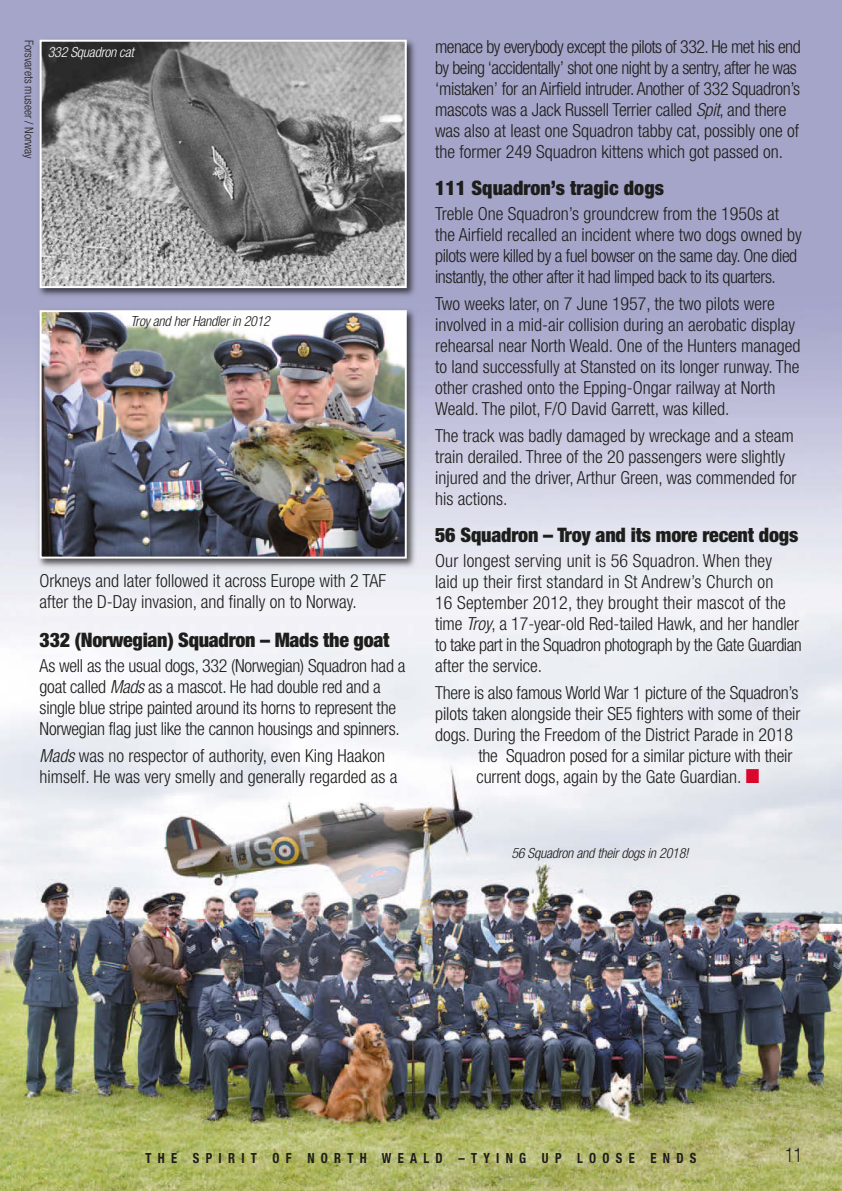
<style>
.page{position:relative;width:842px;height:1191px;background:#fff}
.page>*{position:absolute;margin:0;border:0;box-sizing:border-box;transform-origin:0 0}
.t1{font:900 condensed 20px "Helvetica Neue";letter-spacing:-.01em;color:#1d1d1b}
.t2{font:300 condensed 20px "Helvetica Neue";color:#1d1d1b;scale:.9 1}
.t3{font:300 condensed 18px/21px "Helvetica Neue";color:#1d1d1b}
.t4{font:300 condensed 18px/21px "Helvetica Neue";letter-spacing:-.02em;color:#1d1d1b}
.t5{font:300 condensed 18px/21px "Helvetica Neue";letter-spacing:-.025em;color:#1d1d1b}
.t6{font:italic 300 condensed 14px "Helvetica Neue";color:#1d1d1b}
.t7{font:700 condensed 14px "Helvetica Neue";letter-spacing:.5em;color:#1d1d1b;scale:.9 1}
.t8{font:italic 300 condensed 14px "Helvetica Neue";color:#fff}
.t9{font:300 condensed 12px "Helvetica Neue";color:#1d1d1b}
.s1{font-style:italic}
.s2{color:#da062b}
</style>
<div class="page">
<img style="left:0;top:0;width:842px;height:1191px">
<img style="left:32px;top:33px;width:389px;height:540px">
<img style="left:43px;top:43px;width:361px;height:242px">
<div style="left:40px;top:40px;width:367px;height:248px;border:2px solid #fff"></div>
<img style="left:43px;top:313px;width:361px;height:242px">
<div style="left:40px;top:310px;width:367px;height:248px;border:2px solid #fff"></div>
<p class="t9" style="left:33px;top:40px;width:121px;rotate:90deg">Forsvarets museer / Norway</p>
<p class="t8" style="left:48px;top:47px;width:90px">332 Squadron cat</p>
<p class="t4" style="left:435px;top:37px;width:367px">menace by everybody except the pilots of 332. He met his end by being ‘accidentally’ shot one night by a sentry, after he was ‘mistaken’ for an Airfield intruder. Another of 332 Squadron’s mascots was a Jack Russell Terrier called <span class="s1">Spit</span>, and there was also at least one Squadron tabby cat, possibly one of the former 249 Squadron kittens which got passed on.</p>
<p class="t1" style="left:435px;top:180px;width:230px">111 Squadron’s tragic dogs</p>
<p class="t5" style="left:435px;top:205px;width:368px">Treble One Squadron’s groundcrew from the 1950s at the Airfield recalled an incident where two dogs owned by pilots were killed by a fuel bowser on the same day. One died instantly, the other after it had limped back to its quarters.</p>
<p class="t3" style="left:435px;top:294px;width:341px">Two weeks later, on 7 June 1957, the two pilots were</p>
<p class="t6" style="left:130px;top:316px;width:144px">Troy and herHandlerin 2012</p>
<p class="t3" style="left:435px;top:315px;width:361px">involved in a mid-air collision during an aerobatic display</p>
<p class="t3" style="left:435px;top:336px;width:367px">rehearsal near North Weald. One of the Hunters managed</p>
<p class="t3" style="left:435px;top:357px;width:366px">to land successfully at Stansted on its longer runway. The</p>
<p class="t3" style="left:435px;top:378px;width:342px">other crashed onto the Epping-Ongar railway at North</p>
<p class="t3" style="left:435px;top:399px;width:296px">Weald. The pilot, F/O David Garrett, was killed.</p>
<p class="t3" style="left:435px;top:426px;width:360px">The track was badly damaged by wreckage and a steam</p>
<p class="t3" style="left:435px;top:447px;width:363px">train derailed. Three of the 20 passengers were slightly injured and the driver, Arthur Green, was commended for his actions.</p>
<p class="t1" style="left:435px;top:527px;width:365px">56 Squadron – Troy and its more recent dogs</p>
<p class="t3" style="left:435px;top:551px;width:338px">Our longest serving unit is 56 Squadron. When they</p>
<p class="t3" style="left:40px;top:572px;width:348px">Orkneys and later followed it across Europe with 2 TAF</p>
<p class="t3" style="left:435px;top:572px;width:340px">laid up their first standard in St Andrew’s Church on</p>
<p class="t3" style="left:40px;top:593px;width:319px">after the D-Day invasion, and finally on to Norway.</p>
<p class="t3" style="left:435px;top:593px;width:365px">16 September 2012, they brought their mascot of the time <span class="s1">Troy</span>, a 17-year-old Red-tailed Hawk, and her handler</p>
<p class="t5" style="left:435px;top:635px;width:368px">to take part in the Squadron photograph by the Gate Guardian</p>
<p class="t1" style="left:40px;top:632px;width:351px">332 (Norwegian) Squadron – Mads the goat</p>
<p class="t3" style="left:40px;top:656px;width:367px">As well as the usual dogs, 332 (Norwegian) Squadron had a</p>
<p class="t3" style="left:435px;top:656px;width:108px">after the service.</p>
<p class="t3" style="left:40px;top:677px;width:343px">goat called <span class="s1">Mads</span>as a mascot. He had double red and a</p>
<p class="t3" style="left:435px;top:683px;width:365px">There is also famous World War 1 picture of the Squadron’s</p>
<p class="t3" style="left:40px;top:698px;width:358px">single blue stripe painted around its horns to represent the</p>
<p class="t3" style="left:435px;top:704px;width:367px">pilots taken alongside their SE5 fighters with some of their</p>
<p class="t3" style="left:435px;top:725px;width:359px">dogs. During the Freedom of the District Parade in 2018</p>
<p class="t3" style="left:40px;top:746px;width:347px"><span class="s1">Mads</span> was no respector of authority, even King Haakon</p>
<p class="t3" style="left:478px;top:746px;width:315px">the Squadron posed for a similar picture with their</p>
<p class="t3" style="left:40px;top:767px;width:359px">himself. He was very smelly and generally regarded as a</p>
<p class="t3" style="left:476px;top:767px;width:284px">current dogs, again by the Gate Guardian. <span class="s2">■</span></p>
<p class="t3" style="left:40px;top:719px;width:362px">Norwegian flag just like the cannon housings and spinners.</p>
<p class="t6" style="left:511px;top:847px;width:181px">56 Squadron and theirdogsin 2018!</p>
<p class="t7" style="left:145px;top:1150px;width:614px">THE SPIRIT OF NORTH WEALD –TYING UP LOOSE ENDS</p>
<p class="t2" style="left:785px;top:1147px;width:20px">11</p>
</div>
